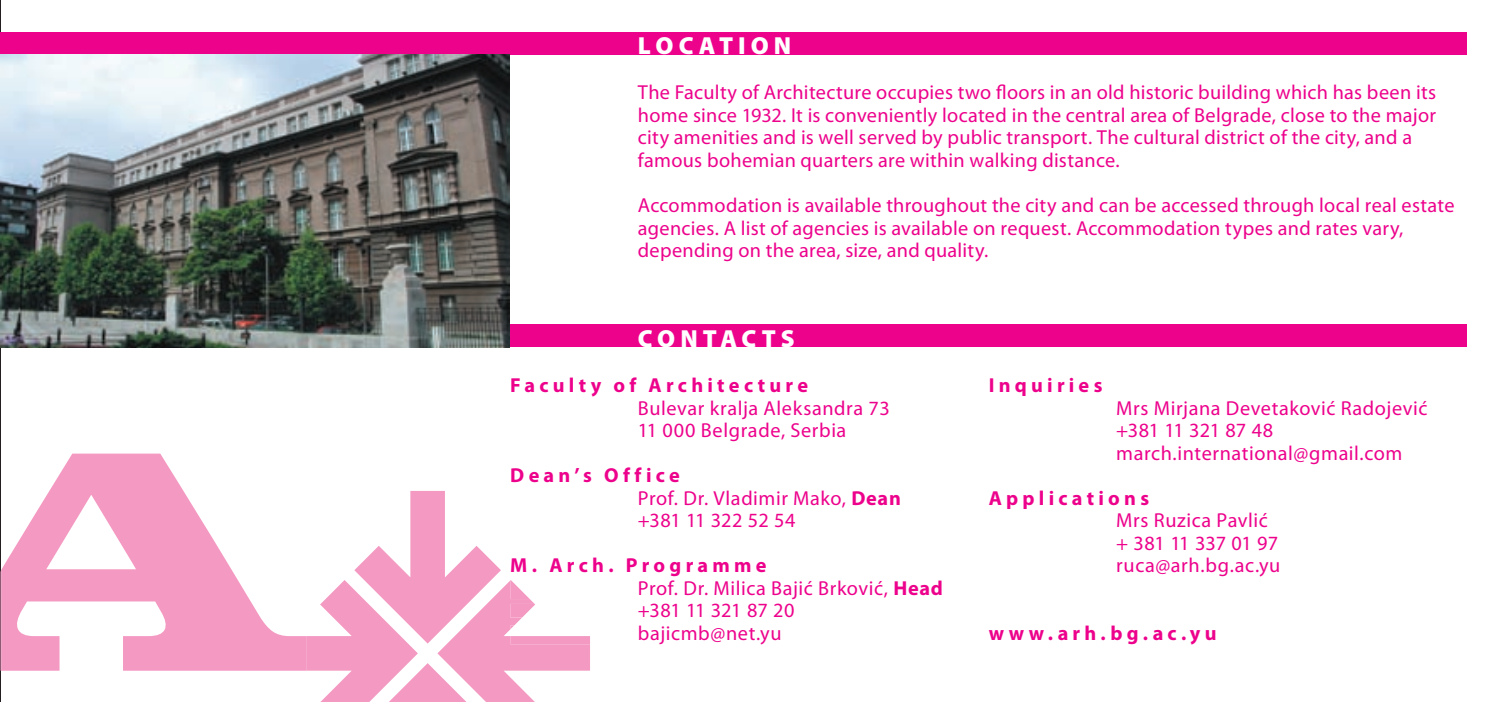
<style>
.page{position:relative;width:1499px;height:702px;background:#fff}
.page>*{position:absolute;margin:0;border:0;box-sizing:border-box;transform-origin:0 0}
.t1{font:900 24.75px "Myriad Pro";letter-spacing:.2em;color:#fff}
.t2{font:20.25px/22.5px "Myriad Pro";letter-spacing:.015em;color:#ed028c}
.t3{font:700 20.25px "Myriad Pro";letter-spacing:.21em;color:#ed028c}
.s1{font-weight:700}
</style>
<div class="page">
<div style="left:0;top:0;width:16px;height:702px;background:#231f20"></div>
<div style="left:1px;top:0;width:1498px;height:702px;background:#fff"></div>
<div style="left:0;top:32px;width:510px;height:22px;background:#ed028c"></div>
<div style="left:510px;top:32px;width:957px;height:22px;background:#ed028c"></div>
<div style="left:510px;top:324px;width:957px;height:23px;background:#ed028c"></div>
<img style="left:0;top:54px;width:510px;height:293px">
<svg style="left:0;top:570px;width:1px;height:100px"></svg>
<svg style="left:1px;top:453px;width:305px;height:217px;fill:#f499c2"></svg>
<svg style="left:306px;top:491px;width:284px;height:211px"></svg>
<p class="t1" style="left:638px;top:32px;width:155px">LOCATION</p>
<p class="t2" style="left:638px;top:82px;width:800px">The Faculty of Architecture occupies two floors in an old historic building which has been its home since 1932. It is conveniently located in the central area of Belgrade, close to the major city amenities and is well served by public transport. The cultural district of the city, and a famous bohemian quarters are within walking distance.</p>
<p class="t2" style="left:638px;top:194px;width:818px">Accommodation is available throughout the city and can be accessed through local real estate agencies. A list of agencies is available on request. Accommodation types and rates vary, depending on the area, size, and quality.</p>
<p class="t1" style="left:638px;top:325px;width:158px">CONTACTS</p>
<p class="t3" style="left:510px;top:374px;width:299px">Faculty of Architecture</p>
<p class="t2" style="left:638px;top:397px;width:253px">Bulevar kralja Aleksandra 73<br>11 000 Belgrade, Serbia</p>
<p class="t2" style="left:638px;top:464px;width:264px;text-indent:-128px"><span class="s1">Dean’s Office<br></span>Prof. Dr. Vladimir Mako, <span class="s1">Dean </span>+381 11 322 52 54</p>
<p class="t2" style="left:638px;top:554px;width:307px;text-indent:-128px"><span class="s1">M. Arch. Programme<br></span>Prof. Dr. Milica Bajić Brković, <span class="s1">Head</span></p>
<p class="t2" style="left:638px;top:599px;width:158px">+381 11 321 87 20 bajicmb@net.yu</p>
<p class="t3" style="left:989px;top:374px;width:115px">Inquiries</p>
<p class="t2" style="left:1116px;top:397px;width:313px">Mrs Mirjana Devetaković Radojević +381 11 321 87 48 march.international@gmail.com</p>
<p class="t3" style="left:989px;top:486px;width:162px">Applications</p>
<p class="t2" style="left:1116px;top:509px;width:166px">Mrs Ruzica Pavlić + 381 11 337 01 97 ruca@arh.bg.ac.yu</p>
<p class="t3" style="left:989px;top:621px;width:229px">www.arh.bg.ac.yu</p>
</div>
